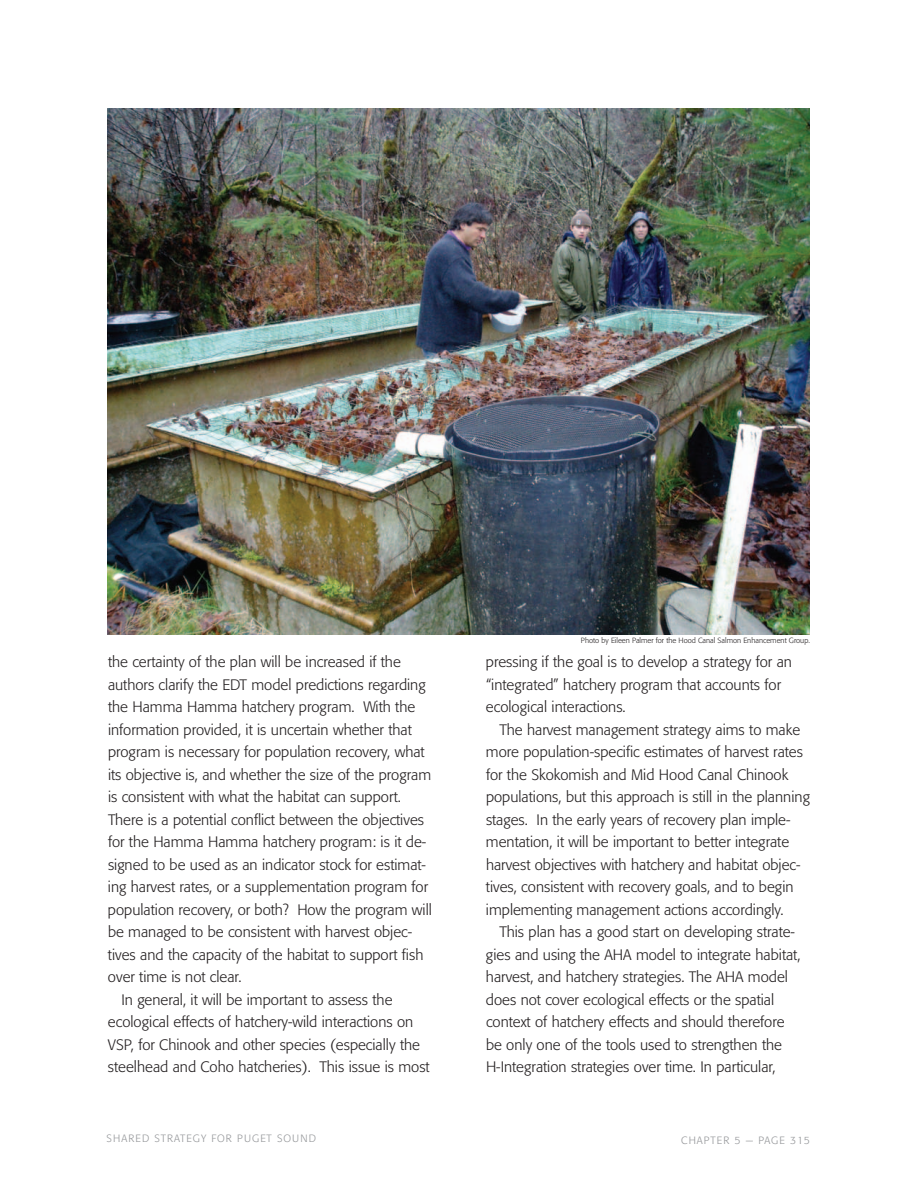
<style>
.page{position:relative;width:918px;height:1188px;background:#fff}
.page>*{position:absolute;margin:0;border:0;box-sizing:border-box;transform-origin:0 0}
.t1{font:300 15px/22.5px "Formata";color:#231f20}
.t2{font:300 10.5px "Formata";letter-spacing:.1em;color:#939598}
.t3{font:300 7.5px "Formata";color:#231f20}
</style>
<div class="page">
<img style="left:108px;top:108px;width:702px;height:526px">
<p class="t1" style="left:108px;top:651px;width:294px">the certainty of the plan will be increased if the</p>
<p class="t1" style="left:108px;top:673px;width:319px">authors clarify the EDT model predictions regarding</p>
<p class="t1" style="left:108px;top:696px;width:309px">the Hamma Hamma hatchery program. With the</p>
<p class="t1" style="left:108px;top:718px;width:305px">information provided, it is uncertain whether that</p>
<p class="t1" style="left:108px;top:741px;width:318px">program is necessary for population recovery, what</p>
<p class="t1" style="left:108px;top:763px;width:325px">its objective is, and whether the size of the program</p>
<p class="t1" style="left:108px;top:786px;width:294px">is consistent with what the habitat can support.</p>
<p class="t1" style="left:108px;top:808px;width:318px">There is a potential conflict between the objectives</p>
<p class="t1" style="left:108px;top:831px;width:320px">for the Hamma Hamma hatchery program: is it de-</p>
<p class="t1" style="left:108px;top:853px;width:319px">signed to be used as an indicator stock for estimat-</p>
<p class="t1" style="left:108px;top:876px;width:322px">ing harvest rates, or a supplementation program for</p>
<p class="t1" style="left:108px;top:898px;width:325px">population recovery, or both? How the program will</p>
<p class="t1" style="left:108px;top:921px;width:306px">be managed to be consistent with harvest objec-</p>
<p class="t1" style="left:108px;top:943px;width:317px">tives and the capacity of the habitat to support fish</p>
<p class="t1" style="left:108px;top:966px;width:135px">over time is not clear.</p>
<p class="t1" style="left:121px;top:988px;width:273px">In general, it will be important to assess the</p>
<p class="t1" style="left:108px;top:1011px;width:307px">ecological effects of hatchery-wild interactions on</p>
<p class="t1" style="left:108px;top:1033px;width:314px">VSP, for Chinook and other species (especially the</p>
<p class="t1" style="left:108px;top:1056px;width:323px">steelhead and Coho hatcheries). This issue is most</p>
<p class="t3" style="left:581px;top:636px;width:231px">Photo by Eileen Palmer for the Hood Canal Salmon Enhancement Group.</p>
<p class="t1" style="left:486px;top:651px;width:308px">pressing if the goal is to develop a strategy for an “integrated” hatchery program that accounts for ecological interactions.</p>
<p class="t1" style="left:486px;top:718px;width:325px;text-indent:14px">The harvest management strategy aims to make more population-specific estimates of harvest rates for the Skokomish and Mid Hood Canal Chinook populations, but this approach is still in the planning stages. In the early years of recovery plan imple&shy;mentation, it will be important to better integrate harvest objectives with hatchery and habitat objec&shy;tives, consistent with recovery goals, and to begin implementing management actions accordingly.</p>
<p class="t1" style="left:486px;top:921px;width:316px;text-indent:13px">This plan has a good start on developing strate&shy;gies and using the AHA model to integrate habitat, harvest, and hatchery strategies. The AHA model does not cover ecological effects or the spatial context of hatchery effects and should therefore be only one of the tools used to strengthen the H-Integration strategies over time. In particular,</p>
<p class="t2" style="left:107px;top:1132px;width:211px">SHARED STRATEGY FOR PUGET SOUND</p>
<p class="t2" style="left:681px;top:1134px;width:130px">CHAPTER 5 — PAGE 315</p>
</div>
